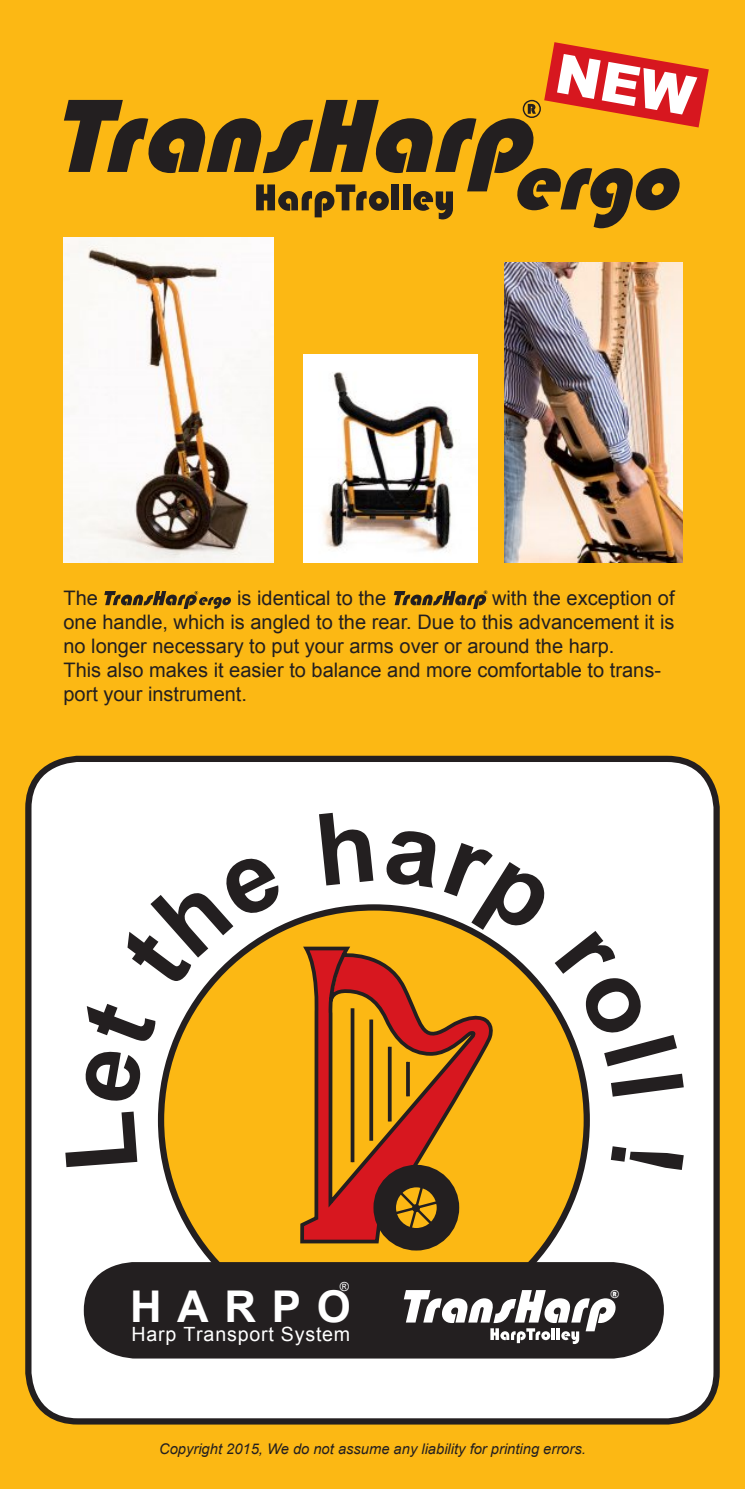
<style>
.page{position:relative;width:745px;height:1489px;background:#fff}
.page>*{position:absolute;margin:0;border:0;box-sizing:border-box;transform-origin:0 0}
.t1{font:700 43.75px "Arial";letter-spacing:.36em;color:#fff}
.t2{font:20px/24px "Arial";color:#231f20}
.t3{font:19.5px "Arial";letter-spacing:.04em;color:#fff}
.t4{font:italic 14.75px "Arial";color:#231f20}
.t5{font:12.5px "Arial";color:#fff}
.t6{font:11.75px "Bauhaus 93";color:#fff}
.t7{font:5px "Bauhaus 93";color:#231f20}
</style>
<div class="page">
<hr style="left:744px;top:0;width:1px;height:1488px;background:#fcb814">
<hr style="left:744px;top:236px;width:1px;height:122px;background:#fff">
<div style="left:0;top:0;width:744px;height:1488px;background:#fcb814"></div>
<svg style="left:104px;top:591px;width:127px;height:18px"></svg>
<svg style="left:393px;top:591px;width:93px;height:18px"></svg>
<img style="left:303px;top:354px;width:174px;height:208px">
<img style="left:63px;top:237px;width:210px;height:325px">
<img style="left:504px;top:262px;width:177px;height:300px">
<div style="left:28px;top:758px;width:688px;height:663px;background:#fff;border-radius:50px"></div>
<div style="left:25px;top:755px;width:694px;height:669px;border:6px solid #231f20;border-radius:50px"></div>
<div style="left:161px;top:907px;width:425px;height:425px;background:#fcb814;border-radius:50%"></div>
<svg style="left:83px;top:1258px;width:581px;height:101px;background:#38332f"></svg>
<svg style="left:403px;top:1289px;width:212px;height:54px"></svg>
<svg style="left:300px;top:946px;width:177px;height:299px"></svg>
<div style="left:373px;top:1164px;width:86px;height:86px;border:22px solid #231f20;border-radius:50%"></div>
<svg style="left:390px;top:1181px;width:52px;height:53px"></svg>
<div style="left:412px;top:1204px;width:7px;height:7px;background:#231f20;border-radius:50%"></div>
<svg style="left:350px;top:1008px;width:4px;height:154px"></svg>
<svg style="left:369px;top:1019px;width:4px;height:121px"></svg>
<svg style="left:387px;top:1066px;width:4px;height:55px"></svg>
<hr style="left:406px;top:1061px;width:3px;height:35px;background:#231f20">
<svg style="left:64px;top:42px;width:644px;height:186px"></svg>
<svg style="left:201px;top:923px;width:85px;height:67px"></svg>
<svg style="left:384px;top:904px;width:199px;height:162px"></svg>
<p class="t2" style="left:63px;top:586px;width:612px;text-indent:428px">with the exception of one handle, which is angled to the rear. Due to this advancement it is no longer necessary to put your arms over or around the harp.<br>This also makes it easier to balance and more comfortable to trans&shy;port your instrument.</p>
<p class="t2" style="left:63px;top:586px;width:36px">The</p>
<p class="t2" style="left:237px;top:586px;width:150px">is identical to the</p>
<p class="t7" style="left:483px;top:590px;width:5px">®</p>
<p class="t5" style="left:339px;top:1278px;width:11px">®</p>
<p class="t3" style="left:131px;top:1321px;width:220px">Harp Transport System</p>
<h1 class="t1" style="left:130px;top:1277px;width:222px">HARPO</h1>
<p class="t6" style="left:610px;top:1287px;width:10px">®</p>
<p class="t4" style="left:159px;top:1438px;width:428px">Copyright 2015, We do not assume any liability for printing errors.</p>
</div>
